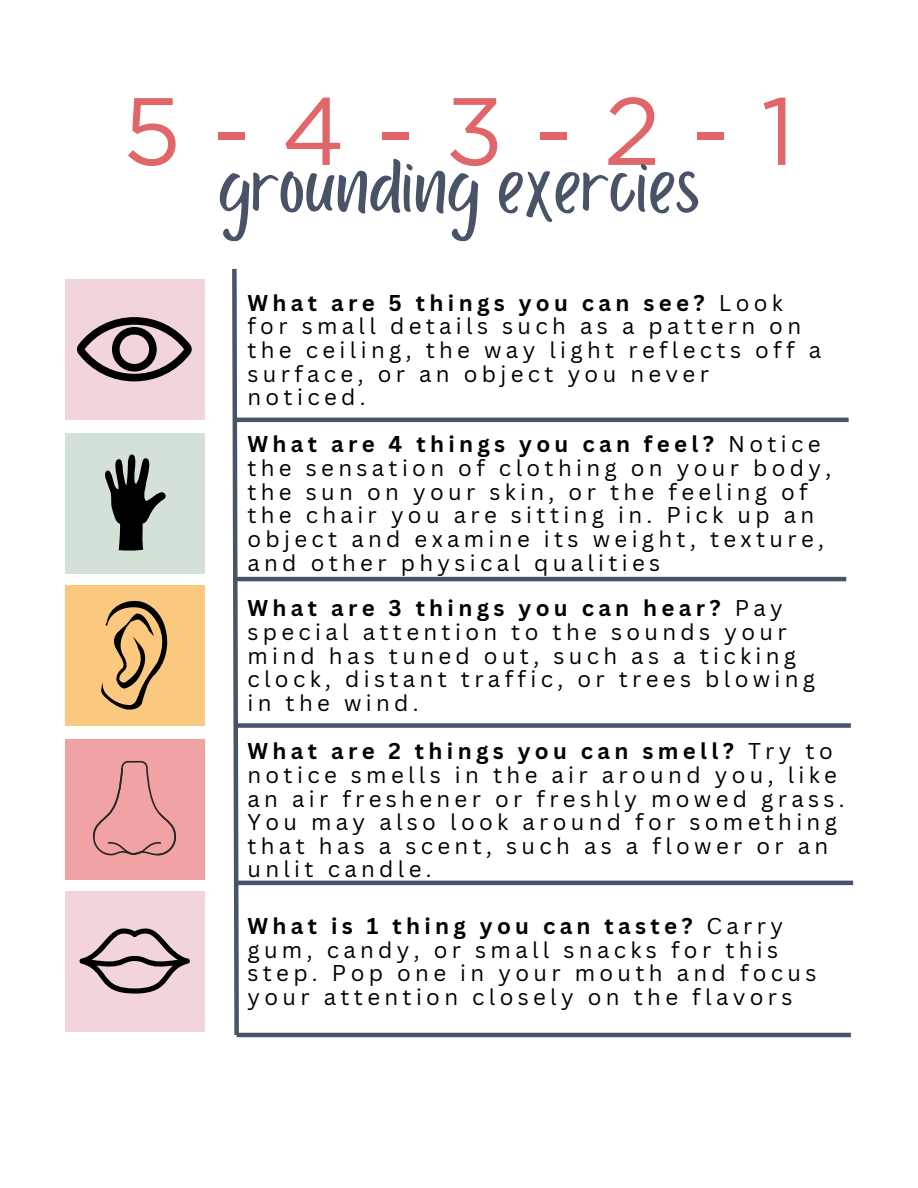
<style>
.page{position:relative;width:918px;height:1188px;background:#fff}
.page>*{position:absolute;margin:0;border:0;box-sizing:border-box;transform-origin:0 0}
.t1{font:95.4px "Gotham";color:#e06669}
.t2{font:90.15px "Porcelain";color:#485368}
.t3{font:22.2px/23.7px "Canva Sans";letter-spacing:.195em;color:#000}
.s1{font-weight:700}
</style>
<div class="page">
<hr style="left:234px;top:418px;width:615px;height:4px;background:#485368">
<hr style="left:234px;top:577px;width:612px;height:4px;background:#485368">
<div style="left:237px;top:723px;width:614px;height:5px;background:#485368"></div>
<hr style="left:237px;top:881px;width:616px;height:4px;background:#485368">
<hr style="left:237px;top:1033px;width:614px;height:4px;background:#485368">
<svg style="left:232px;top:268px;width:9px;height:770px"></svg>
<div style="left:65px;top:279px;width:139px;height:141px;background:#f2d4db"></div>
<svg style="left:77px;top:317px;width:115px;height:64px"></svg>
<div style="left:65px;top:433px;width:139px;height:140px;background:#d4e1d7"></div>
<svg style="left:105px;top:454px;width:61px;height:97px"></svg>
<div style="left:65px;top:585px;width:139px;height:141px;background:#fac97f"></div>
<svg style="left:101px;top:600px;width:67px;height:110px"></svg>
<div style="left:65px;top:740px;width:139px;height:140px;background:#f1a2a4"></div>
<svg style="left:93px;top:761px;width:83px;height:94px"></svg>
<div style="left:65px;top:891px;width:139px;height:140px;background:#f2d4db"></div>
<svg style="left:79px;top:928px;width:111px;height:65px"></svg>
<h1 class="t1" style="left:123px;top:73px;width:674px">5-4-3-2-1</h1>
<h2 class="t2" style="left:218px;top:135px;width:483px">grounding exercies</h2>
<p class="t3" style="left:247px;top:290px;width:575px"><span class="s1">What are 5 things you can see?</span> Look for small details such as a pattern on the ceiling, the way light reflects off a surface, or an object you never noticed.</p>
<p class="t3" style="left:247px;top:432px;width:585px"><span class="s1">What are 4 things you can feel?</span> Notice the sensation of clothing on your body, the sun on your skin, or the feeling of the chair you are sitting in. Pick up an object and examine its weight, texture, and other physical qualities</p>
<p class="t3" style="left:247px;top:596px;width:569px"><span class="s1">What are 3 things you can hear?</span> Pay special attention to the sounds your mind has tuned out, such as a ticking clock, distant traffic, or trees blowing in the wind.</p>
<p class="t3" style="left:247px;top:739px;width:599px"><span class="s1">What are 2 things you can smell?</span> Try to notice smells in the air around you, like an air freshener or freshly mowed grass.<br>You may also look around for something that has a scent, such as a flower or an unlit candle.</p>
<p class="t3" style="left:247px;top:914px;width:571px"><span class="s1">What is 1 thing you can taste?</span> Carry gum, candy, or small snacks for this step. Pop one in your mouth and focus your attention closely on the flavors</p>
</div>
